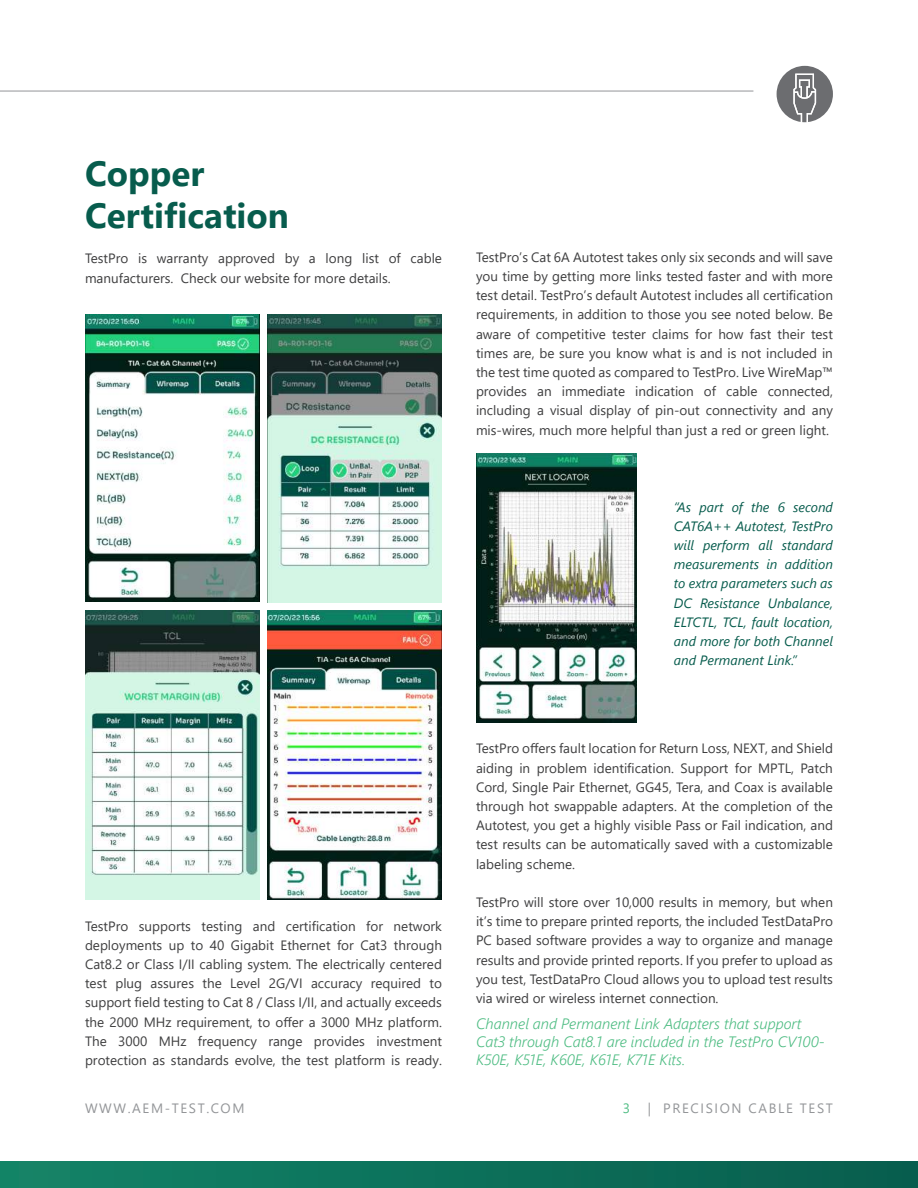
<style>
.page{position:relative;width:918px;height:1188px;background:#fff}
.page>*{position:absolute;margin:0;border:0;box-sizing:border-box;transform-origin:0 0}
.t1{font:700 34.95px/41.8px "Segoe UI";color:#075c4d}
.t2{font:italic 300 15px/18px "Segoe UI";color:#4dbc82}
.t3{font:13.5px/19.2px "Segoe UI";color:#3e3e3f;text-align:justify}
.t4{font:italic 13.5px/19.2px "Segoe UI";color:#075c4d;text-align:justify}
.t5{font:13.5px "Segoe UI";letter-spacing:.12em;color:#939598}
.t6{font:13.5px "Segoe UI";color:#4dbc82}
</style>
<div class="page">
<div style="left:0;top:1162px;width:918px;height:26px;background:linear-gradient(to right,#138467,#085d4d)"></div>
<hr style="left:0;top:91px;width:753px;height:1px;background:#939598">
<img style="left:85px;top:315px;width:175px;height:287px">
<img style="left:267px;top:315px;width:175px;height:287px">
<img style="left:85px;top:611px;width:174px;height:289px">
<img style="left:268px;top:611px;width:174px;height:289px">
<img style="left:476px;top:453px;width:161px;height:269px">
<svg style="left:777px;top:66px;width:56px;height:56px"></svg>
<h1 class="t1" style="left:85px;top:150px;width:205px">Copper<br>Certification</h1>
<p class="t3" style="left:85px;top:248px;width:358px">TestPro is warranty approved by a long list of cable manufacturers. Check our website for more details.</p>
<p class="t3" style="left:85px;top:915px;width:358px">TestPro supports testing and certification for network deployments up to 40 Gigabit Ethernet for Cat3 through Cat8.2 or Class I/II cabling system. The electrically centered test plug assures the Level 2G/VI accuracy required to support field testing to Cat 8 / Class I/II, and actually exceeds the 2000 MHz requirement, to offer a 3000 MHz platform.<br>The 3000 MHz frequency range provides investment protection as standards evolve, the test platform is ready.</p>
<p class="t3" style="left:476px;top:246px;width:358px">TestPro’s Cat 6A Autotest takes only six seconds and will save you time by getting more links tested faster and with more test detail. TestPro’s default Autotest includes all certification requirements, in addition to those you see noted below. Be aware of competitive tester claims for how fast their test times are, be sure you know what is and is not included in the test time quoted as compared to TestPro. Live WireMap™ provides an immediate indication of cable connected, including a visual display of pin-out connectivity and any mis-wires, much more helpful than just a red or green light.</p>
<p class="t4" style="left:674px;top:495px;width:161px">“As part of the 6 second CAT6A++ Autotest, TestPro will perform all standard measurements in addition to extra parameters such as DC Resistance Unbalance, ELTCTL, TCL, fault location, and more for both Channel and Permanent Link.”</p>
<p class="t3" style="left:476px;top:738px;width:358px">TestPro offers fault location for Return Loss, NEXT, and Shield aiding in problem identification. Support for MPTL, Patch Cord, Single Pair Ethernet, GG45, Tera, and Coax is available through hot swappable adapters. At the completion of the Autotest, you get a highly visible Pass or Fail indication, and test results can be automatically saved with a customizable labeling scheme.</p>
<p class="t3" style="left:476px;top:891px;width:358px">TestPro will store over 10,000 results in memory, but when it’s time to prepare printed reports, the included TestDataPro PC based software provides a way to organize and manage results and provide printed reports. If you prefer to upload as you test, TestDataPro Cloud allows you to upload test results via wired or wireless internet connection.</p>
<p class="t2" style="left:476px;top:1012px;width:350px">Channel and Permanent Link Adapters that support<br>Cat3 through Cat8.1 are included in the TestPro CV100-<br>K50E, K51E, K60E, K61E, K71E Kits.</p>
<p class="t5" style="left:85px;top:1095px;width:161px">WWW.AEM-TEST.COM</p>
<p class="t6" style="left:623px;top:1095px;width:9px">3</p>
<p class="t5" style="left:648px;top:1095px;width:187px">| PRECISION CABLE TEST</p>
</div>
